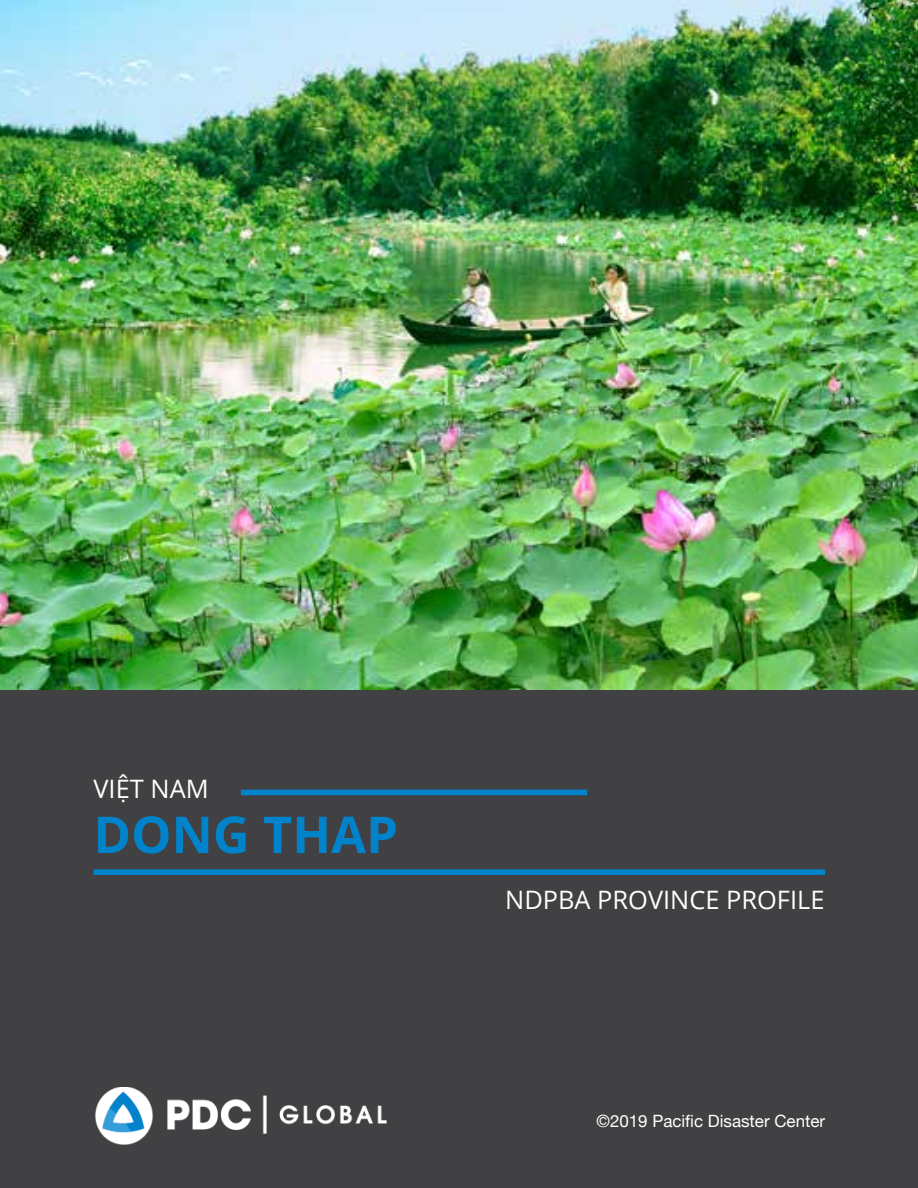
<style>
.page{position:relative;width:918px;height:1188px;background:#fff}
.page>*{position:absolute;margin:0;border:0;box-sizing:border-box;transform-origin:0 0}
.t1{font:700 50.85px "Open Sans";color:#0083ca}
.t2{font:25.35px "Open Sans";color:#fff}
.t3{font:16.95px "Helvetica Neue";color:#fff}
</style>
<div class="page">
<div style="left:0;top:690px;width:918px;height:498px;background:#414042"></div>
<div style="left:241px;top:790px;width:346px;height:5px;background:#0083ca"></div>
<div style="left:94px;top:869px;width:731px;height:6px;background:#0083ca"></div>
<img style="left:0;top:0;width:918px;height:690px">
<img style="left:96px;top:1087px;width:290px;height:57px">
<p class="t2" style="left:94px;top:771px;width:117px">VIỆT NAM</p>
<h1 class="t1" style="left:94px;top:806px;width:306px">DONG THAP</h1>
<p class="t2" style="left:505px;top:883px;width:321px">NDPBA PROVINCE PROFILE</p>
<p class="t3" style="left:596px;top:1111px;width:230px">©2019 Pacific Disaster Center</p>
</div>
